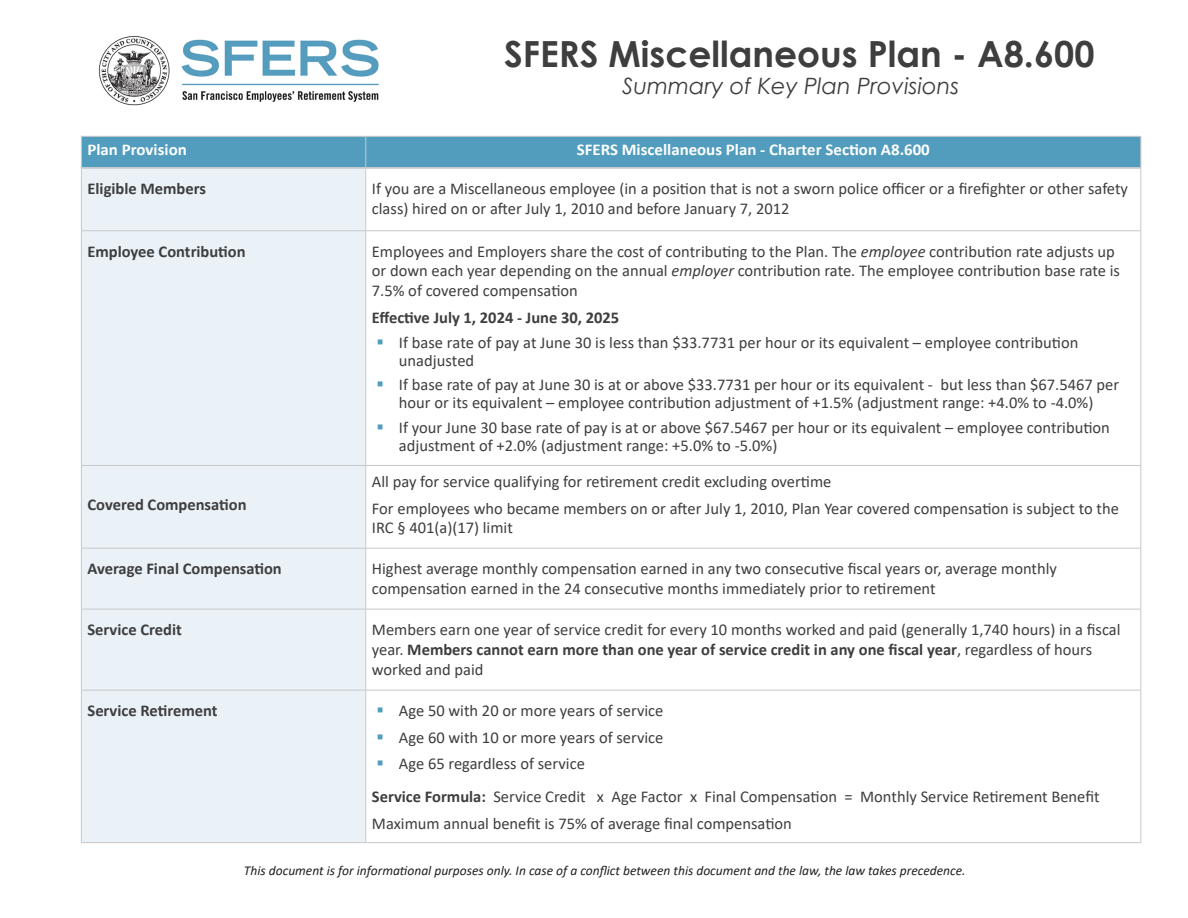
<style>
.page{position:relative;width:1188px;height:918px;background:#fff}
.page>*{position:absolute;margin:0;border:0;box-sizing:border-box;transform-origin:0 0}
.Body{font:700 36px "Century Gothic";color:#3e3e3f}
.Body-2{font:italic 22.5px "Century Gothic";color:#3e3e3f}
.t1{font:16.5px/19.8px "Calibri";color:#3e3e3f}
.t2{font:700 16.5px "Calibri";color:#3e3e3f}
.t3{font:700 16.5px "Calibri";color:#fff}
.t4{font:italic 13.5px "Calibri";color:#231f20}
.s1{color:#fff}
.s2{font-style:italic}
.s3{font-weight:700}
</style>
<div class="page">
<div style="left:82px;top:137px;width:1058px;height:30px;background:#529cbe"></div>
<div style="left:82px;top:169px;width:283px;height:673px;background:#eaf2f7"></div>
<hr style="left:81px;top:168px;width:1px;height:62px;background:#c7c8ca">
<hr style="left:365px;top:168px;width:1px;height:62px;background:#c7c8ca">
<hr style="left:1140px;top:168px;width:1px;height:62px;background:#c7c8ca">
<hr style="left:81px;top:230px;width:285px;height:1px;background:#c7c8ca">
<hr style="left:81px;top:231px;width:1px;height:234px;background:#c7c8ca">
<hr style="left:366px;top:230px;width:775px;height:1px;background:#c7c8ca">
<hr style="left:365px;top:231px;width:1px;height:234px;background:#c7c8ca">
<hr style="left:1140px;top:231px;width:1px;height:234px;background:#c7c8ca">
<hr style="left:81px;top:549px;width:1px;height:60px;background:#c7c8ca">
<hr style="left:365px;top:549px;width:1px;height:60px;background:#c7c8ca">
<hr style="left:1140px;top:549px;width:1px;height:60px;background:#c7c8ca">
<hr style="left:81px;top:609px;width:285px;height:1px;background:#c7c8ca">
<hr style="left:81px;top:609px;width:1px;height:81px;background:#c7c8ca">
<hr style="left:1140px;top:609px;width:1px;height:81px;background:#c7c8ca">
<hr style="left:81px;top:690px;width:285px;height:1px;background:#c7c8ca">
<hr style="left:81px;top:690px;width:1px;height:152px;background:#c7c8ca">
<hr style="left:1140px;top:690px;width:1px;height:152px;background:#c7c8ca">
<hr style="left:81px;top:842px;width:285px;height:1px;background:#c7c8ca">
<hr style="left:81px;top:136px;width:285px;height:1px;background:#c7c8ca">
<hr style="left:81px;top:137px;width:1px;height:31px;background:#c7c8ca">
<hr style="left:366px;top:136px;width:775px;height:1px;background:#c7c8ca">
<hr style="left:365px;top:137px;width:1px;height:31px;background:#c7c8ca">
<hr style="left:1140px;top:137px;width:1px;height:31px;background:#c7c8ca">
<hr style="left:82px;top:167px;width:284px;height:1px;background:#c7c8ca">
<hr style="left:82px;top:168px;width:284px;height:1px;background:#c7c8ca">
<hr style="left:366px;top:167px;width:774px;height:1px;background:#c7c8ca">
<hr style="left:366px;top:168px;width:774px;height:1px;background:#c7c8ca">
<hr style="left:81px;top:465px;width:285px;height:1px;background:#c7c8ca">
<hr style="left:81px;top:466px;width:1px;height:82px;background:#c7c8ca">
<hr style="left:366px;top:465px;width:775px;height:1px;background:#c7c8ca">
<hr style="left:365px;top:466px;width:1px;height:82px;background:#c7c8ca">
<hr style="left:1140px;top:466px;width:1px;height:82px;background:#c7c8ca">
<hr style="left:81px;top:548px;width:285px;height:1px;background:#c7c8ca">
<hr style="left:366px;top:548px;width:775px;height:1px;background:#c7c8ca">
<hr style="left:366px;top:609px;width:775px;height:1px;background:#c7c8ca">
<hr style="left:365px;top:609px;width:1px;height:81px;background:#c7c8ca">
<hr style="left:366px;top:690px;width:775px;height:1px;background:#c7c8ca">
<hr style="left:365px;top:690px;width:1px;height:152px;background:#c7c8ca">
<hr style="left:366px;top:842px;width:775px;height:1px;background:#c7c8ca">
<img style="left:98px;top:36px;width:281px;height:70px">
<p class="Body" style="left:504px;top:26px;width:592px">SFERS Miscellaneous Plan - A8.600</p>
<p class="Body-2" style="left:622px;top:70px;width:356px">Summary of Key Plan Provisions <span class="s1">J</span></p>
<p class="t3" style="left:88px;top:138px;width:101px">Plan Provision</p>
<p class="t3" style="left:577px;top:138px;width:355px">SFERS Miscellaneous Plan - Charter Section A8.600</p>
<p class="t2" style="left:88px;top:177px;width:120px">Eligible Members</p>
<p class="t1" style="left:372px;top:178px;width:758px">If you are a Miscellaneous employee (in a position that is not a sworn police officer or a firefighter or other safety class) hired on or after July 1, 2010 and before January 7, 2012</p>
<p class="t2" style="left:88px;top:240px;width:160px">Employee Contribution</p>
<p class="t1" style="left:372px;top:241px;width:750px">Employees and Employers share the cost of contributing to the Plan. The <span class="s2">employee</span> contribution rate adjusts up or down each year depending on the annual <span class="s2">employer</span> contribution rate. The employee contribution base rate is<br>7.5% of covered compensation</p>
<p class="t2" style="left:372px;top:306px;width:249px">Effective July 1, 2024 - June 30, 2025</p>
<p class="t1" style="left:399px;top:333px;width:681px;line-height:18px">If base rate of pay at June 30 is less than $33.7731 per hour or its equivalent – employee contribution unadjusted</p>
<p class="t1" style="left:399px;top:375px;width:722px;line-height:18px">If base rate of pay at June 30 is at or above $33.7731 per hour or its equivalent - but less than $67.5467 per hour or its equivalent – employee contribution adjustment of +1.5% (adjustment range: +4.0% to -4.0%)</p>
<p class="t1" style="left:399px;top:418px;width:713px;line-height:18px">If your June 30 base rate of pay is at or above $67.5467 per hour or its equivalent – employee contribution adjustment of +2.0% (adjustment range: +5.0% to -5.0%)</p>
<p class="t2" style="left:88px;top:493px;width:161px">Covered Compensation</p>
<p class="t1" style="left:372px;top:471px;width:461px">All pay for service qualifying for retirement credit excluding overtime</p>
<p class="t1" style="left:372px;top:498px;width:749px">For employees who became members on or after July 1, 2010, Plan Year covered compensation is subject to the<br>IRC § 401(a)(17) limit</p>
<p class="t2" style="left:88px;top:557px;width:196px">Average Final Compensation</p>
<p class="t1" style="left:372px;top:558px;width:687px">Highest average monthly compensation earned in any two consecutive fiscal years or, average monthly compensation earned in the 24 consecutive months immediately prior to retirement</p>
<p class="t2" style="left:88px;top:618px;width:96px">Service Credit</p>
<p class="t1" style="left:372px;top:619px;width:750px">Members earn one year of service credit for every 10 months worked and paid (generally 1,740 hours) in a fiscal year. <span class="s3">Members cannot earn more than one year of service credit in any one fiscal year</span>, regardless of hours worked and paid</p>
<p class="t2" style="left:88px;top:699px;width:131px">Service Retirement</p>
<p class="t1" style="left:399px;top:700px;width:266px">Age 50 with 20 or more years of service</p>
<p class="t1" style="left:399px;top:727px;width:266px">Age 60 with 10 or more years of service</p>
<p class="t1" style="left:399px;top:753px;width:187px">Age 65 regardless of service</p>
<p class="t1" style="left:372px;top:787px;width:729px"><span class="s3">Service Formula:</span> Service Credit x Age Factor x Final Compensation = Monthly Service Retirement Benefit</p>
<p class="t1" style="left:372px;top:813px;width:422px">Maximum annual benefit is 75% of average final compensation</p>
<p class="t4" style="left:244px;top:861px;width:723px">This document is for informational purposes only. In case of a conflict between this document and the law, the law takes precedence.</p>
</div>
